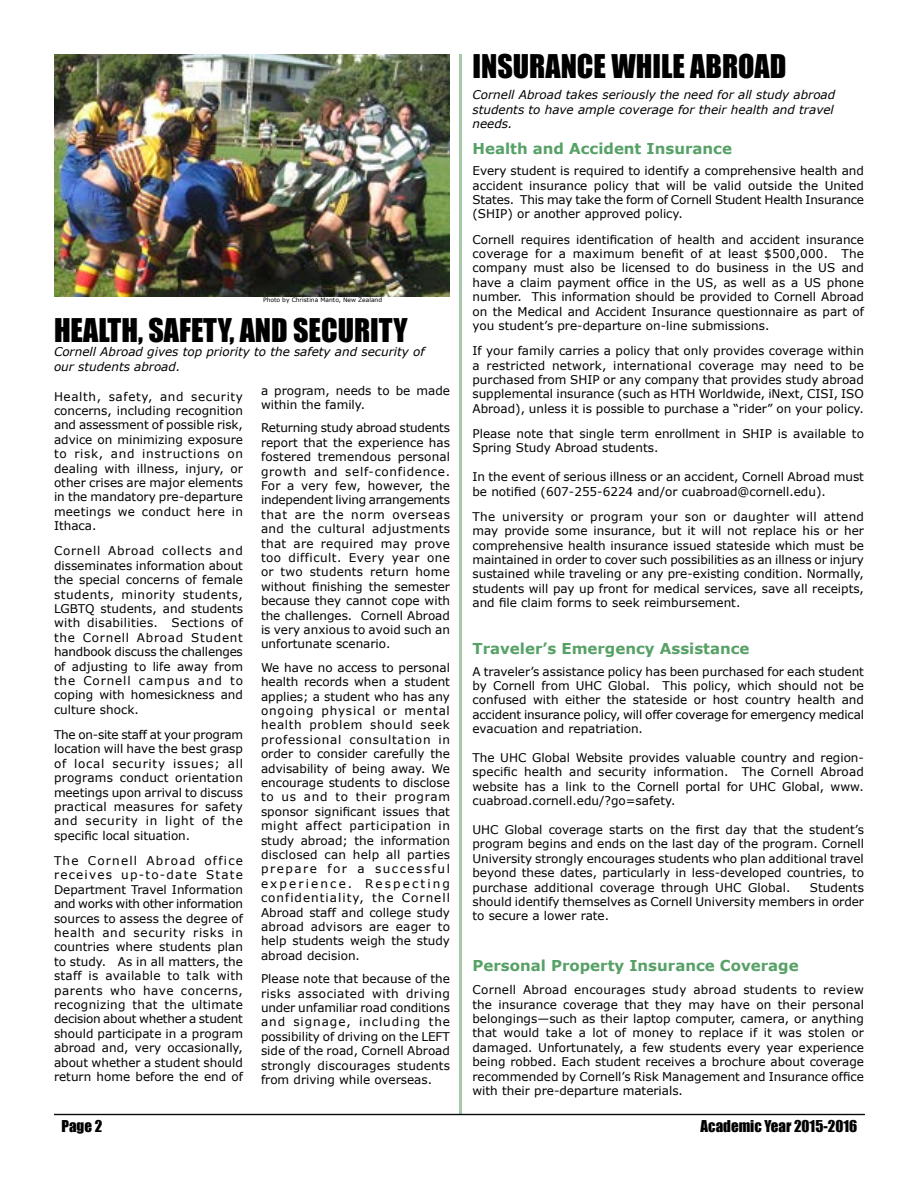
<style>
.page{position:relative;width:918px;height:1188px;background:#fff}
.page>*{position:absolute;margin:0;border:0;box-sizing:border-box;transform-origin:0 0}
.t1{font:30px "Impact";color:#000}
.t2{font:700 15px "Verdana";color:#57a167}
.t3{font:15px "Impact";color:#000}
.t4{font:12px/14.4px "Verdana";color:#000;text-align:justify}
.t5{font:italic 12px/14.4px "Verdana";color:#000}
.t6{font:6px "Verdana";color:#000}
</style>
<div class="page">
<hr style="left:459px;top:54px;width:2px;height:1060px;background:#a6c9a9">
<hr style="left:54px;top:1114px;width:811px;height:1px;background:#000">
<img style="left:54px;top:54px;width:396px;height:243px">
<p class="t6" style="left:263px;top:295px;width:121px">Photo by Christina Manto, New Zealand</p>
<h1 class="t1" style="left:54px;top:307px;width:355px">HEALTH, SAFETY, AND SECURITY</h1>
<p class="t5" style="left:54px;top:344px;width:372px">Cornell Abroad gives top priority to the safety and security of our students abroad.</p>
<p class="t4" style="left:54px;top:389px;width:191px">Health, safety, and security concerns, including recognition and assessment of possible risk, advice on minimizing exposure to risk, and instructions on dealing with illness, injury, or other crises are major elements in the mandatory pre-departure meetings we conduct here in Ithaca.</p>
<p class="t4" style="left:54px;top:544px;width:191px">Cornell Abroad collects and disseminates information about the special concerns of female students, minority students, LGBTQ students, and students with disabilities. Sections of the Cornell Abroad Student handbook discuss the challenges of adjusting to life away from the Cornell campus and to coping with homesickness and culture shock.</p>
<p class="t4" style="left:54px;top:727px;width:191px">The on-site staff at your program location will have the best grasp of local security issues; all programs conduct orientation meetings upon arrival to discuss practical measures for safety and security in light of the specific local situation.</p>
<p class="t4" style="left:54px;top:853px;width:191px">The Cornell Abroad office receives up-to-date State Department Travel Information and works with other information sources to assess the degree of health and security risks in countries where students plan to study. As in all matters, the staff is available to talk with parents who have concerns, recognizing that the ultimate decision about whether a student should participate in a program abroad and, very occasionally, about whether a student should return home before the end of</p>
<p class="t4" style="left:261px;top:383px;width:191px">a program, needs to be made within the family.</p>
<p class="t4" style="left:261px;top:421px;width:191px">Returning study abroad students report that the experience has fostered tremendous personal growth and self-confidence.<br>For a very few, however, the independent living arrangements that are the norm overseas and the cultural adjustments that are required may prove too difficult. Every year one or two students return home without finishing the semester because they cannot cope with the challenges. Cornell Abroad is very anxious to avoid such an unfortunate scenario.</p>
<p class="t4" style="left:261px;top:660px;width:191px">We have no access to personal health records when a student applies; a student who has any ongoing physical or mental health problem should seek professional consultation in order to consider carefully the advisability of being away. We encourage students to disclose to us and to their program sponsor significant issues that might affect participation in study abroad; the information disclosed can help all parties prepare for a successful experience. Respecting confidentiality, the Cornell Abroad staff and college study abroad advisors are eager to help students weigh the study abroad decision.</p>
<p class="t4" style="left:261px;top:972px;width:191px">Please note that because of the risks associated with driving under unfamiliar road conditions and signage, including the possibility of driving on the LEFT side of the road, Cornell Abroad strongly discourages students from driving while overseas.</p>
<h1 class="t1" style="left:472px;top:43px;width:315px">INSURANCE WHILE ABROAD</h1>
<p class="t5" style="left:472px;top:88px;width:364px">Cornell Abroad takes seriously the need for all study abroad students to have ample coverage for their health and travel needs.</p>
<p class="t2" style="left:472px;top:138px;width:261px">Health and Accident Insurance</p>
<p class="t4" style="left:472px;top:164px;width:393px">Every student is required to identify a comprehensive health and accident insurance policy that will be valid outside the United States. This may take the form of Cornell Student Health Insurance (SHIP) or another approved policy.</p>
<p class="t4" style="left:472px;top:232px;width:393px">Cornell requires identification of health and accident insurance coverage for a maximum benefit of at least $500,000. The company must also be licensed to do business in the US and have a claim payment office in the US, as well as a US phone number. This information should be provided to Cornell Abroad on the Medical and Accident Insurance questionnaire as part of you student’s pre-departure on-line submissions.</p>
<p class="t4" style="left:472px;top:344px;width:393px">If your family carries a policy that only provides coverage within a restricted network, international coverage may need to be purchased from SHIP or any company that provides study abroad supplemental insurance (such as HTH Worldwide, iNext, CISI, ISO Abroad), unless it is possible to purchase a “rider” on your policy.</p>
<p class="t4" style="left:472px;top:426px;width:393px">Please note that single term enrollment in SHIP is available to<br>Spring Study Abroad students.</p>
<p class="t4" style="left:472px;top:470px;width:393px">In the event of serious illness or an accident, Cornell Abroad must be notified (607-255-6224 and/or cuabroad@cornell.edu).</p>
<p class="t4" style="left:472px;top:509px;width:393px">The university or program your son or daughter will attend may provide some insurance, but it will not replace his or her comprehensive health insurance issued stateside which must be maintained in order to cover such possibilities as an illness or injury sustained while traveling or any pre-existing condition. Normally, students will pay up front for medical services, save all receipts, and file claim forms to seek reimbursement.</p>
<p class="t2" style="left:472px;top:638px;width:279px">Traveler’s Emergency Assistance</p>
<p class="t4" style="left:472px;top:664px;width:393px">A traveler’s assistance policy has been purchased for each student by Cornell from UHC Global. This policy, which should not be confused with either the stateside or host country health and accident insurance policy, will offer coverage for emergency medical evacuation and repatriation.</p>
<p class="t4" style="left:472px;top:750px;width:393px">The UHC Global Website provides valuable country and region&shy;specific health and security information. The Cornell Abroad website has a link to the Cornell portal for UHC Global, www. cuabroad.cornell.edu/?go=safety.</p>
<p class="t4" style="left:472px;top:822px;width:393px">UHC Global coverage starts on the first day that the student’s program begins and ends on the last day of the program. Cornell University strongly encourages students who plan additional travel beyond these dates, particularly in less-developed countries, to purchase additional coverage through UHC Global.</p>
<p class="t4" style="left:472px;top:880px;width:393px;text-indent:337px">Students should identify themselves as Cornell University members in order to secure a lower rate.</p>
<p class="t2" style="left:472px;top:955px;width:328px">Personal Property Insurance Coverage</p>
<p class="t4" style="left:472px;top:983px;width:393px">Cornell Abroad encourages study abroad students to review the insurance coverage that they may have on their personal belongings—such as their laptop computer, camera, or anything that would take a lot of money to replace if it was stolen or damaged. Unfortunately, a few students every year experience being robbed. Each student receives a brochure about coverage recommended by Cornell’s Risk Management and Insurance office with their pre-departure materials.</p>
<p class="t3" style="left:62px;top:1115px;width:42px">Page 2</p>
<p class="t3" style="left:701px;top:1115px;width:158px">Academic Year 2015-2016</p>
</div>
